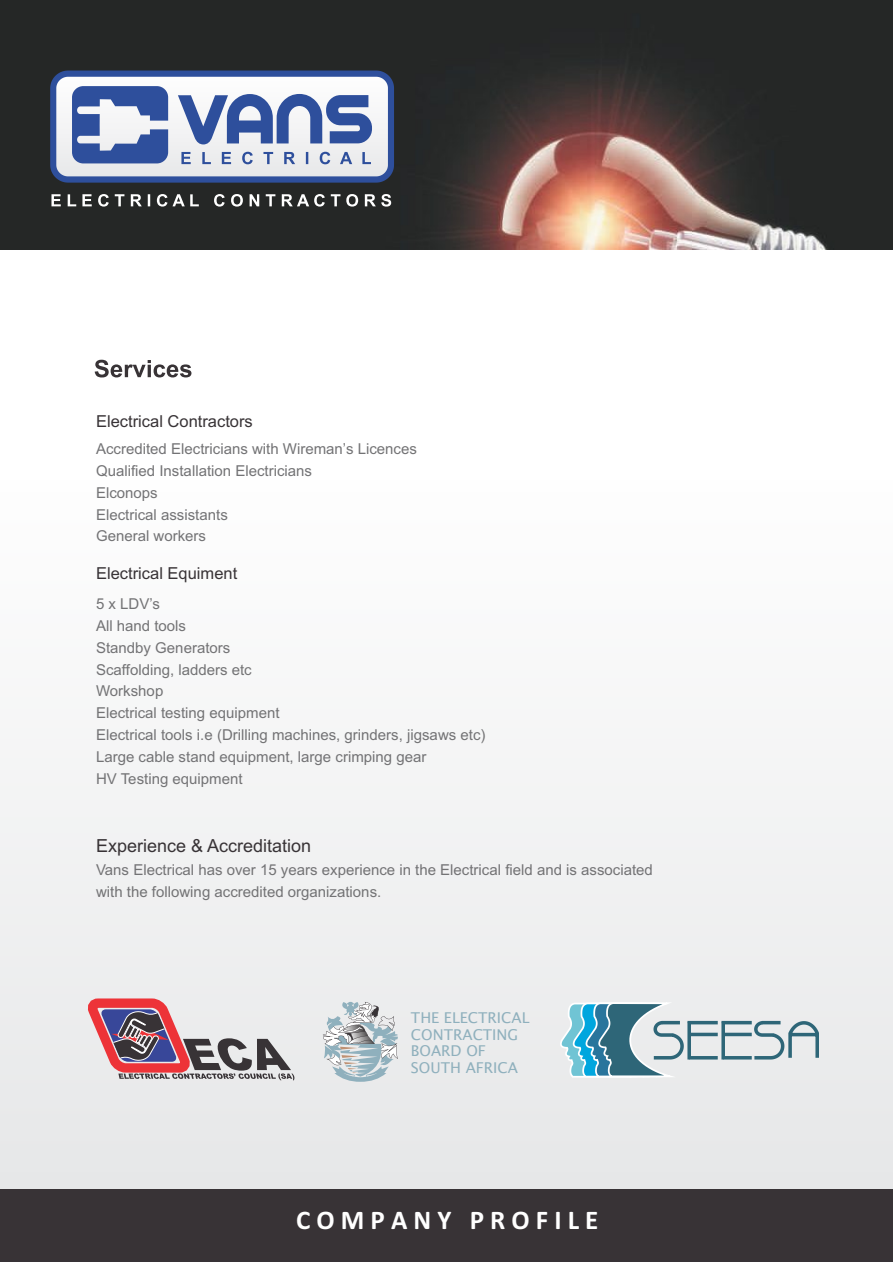
<style>
.page{position:relative;width:893px;height:1262px;background:#fff}
.page>*{position:absolute;margin:0;border:0;box-sizing:border-box;transform-origin:0 0}
.t1{font:700 27px "Calibri";color:#fff}
.t2{font:18px "Arial";color:#383336}
.t3{font:16.5px "Arial";color:#383336}
.t4{font:15px/21.8px "Arial";color:#737375}
.t5{font:14.85px/16.8px "Lucida Sans";color:#8fb0bd}
</style>
<div class="page">
<div style="left:0;top:1188px;width:893px;height:74px;background:#383336"></div>
<img style="left:0;top:0;width:893px;height:249px">
<svg style="left:51px;top:194px;width:340px;height:13px"></svg>
<svg style="left:50px;top:70px;width:344px;height:113px"></svg>
<div style="left:0;top:480px;width:893px;height:708px;background:#f3f3f4"></div>
<svg style="left:94px;top:359px;width:98px;height:19px"></svg>
<svg style="left:322px;top:1001px;width:76px;height:80px"></svg>
<svg style="left:87px;top:998px;width:207px;height:82px"></svg>
<svg style="left:560px;top:1002px;width:259px;height:75px"></svg>
<p class="t3" style="left:96px;top:415px;width:158px">Electrical Contractors</p>
<p class="t4" style="left:96px;top:439px;width:322px">Accredited Electricians with Wireman’s Licences<br>Qualified Installation Electricians<br>Elconops<br>Electrical assistants<br>General workers</p>
<p class="t3" style="left:96px;top:567px;width:143px">Electrical Equiment</p>
<p class="t4" style="left:96px;top:594px;width:391px">5 x LDV’s<br>All hand tools<br>Standby Generators<br>Scaffolding, ladders etc<br>Workshop<br>Electrical testing equipment<br>Electrical tools i.e (Drilling machines, grinders, jigsaws etc)<br>Large cable stand equipment, large crimping gear<br>HV Testing equipment</p>
<p class="t2" style="left:96px;top:839px;width:217px">Experience &amp; Accreditation</p>
<p class="t4" style="left:96px;top:860px;width:558px">Vans Electrical has over 15 years experience in the Electrical field and is associated with the following accredited organizations.</p>
<p class="t5" style="left:411px;top:1010px;width:120px">THE ELECTRICAL<br>CONTRACTING<br>BOARD OF<br>SOUTH AFRICA</p>
<h1 class="t1" style="left:296px;top:1209px;width:304px">C O M P A N Y P R O F I L E</h1>
</div>
